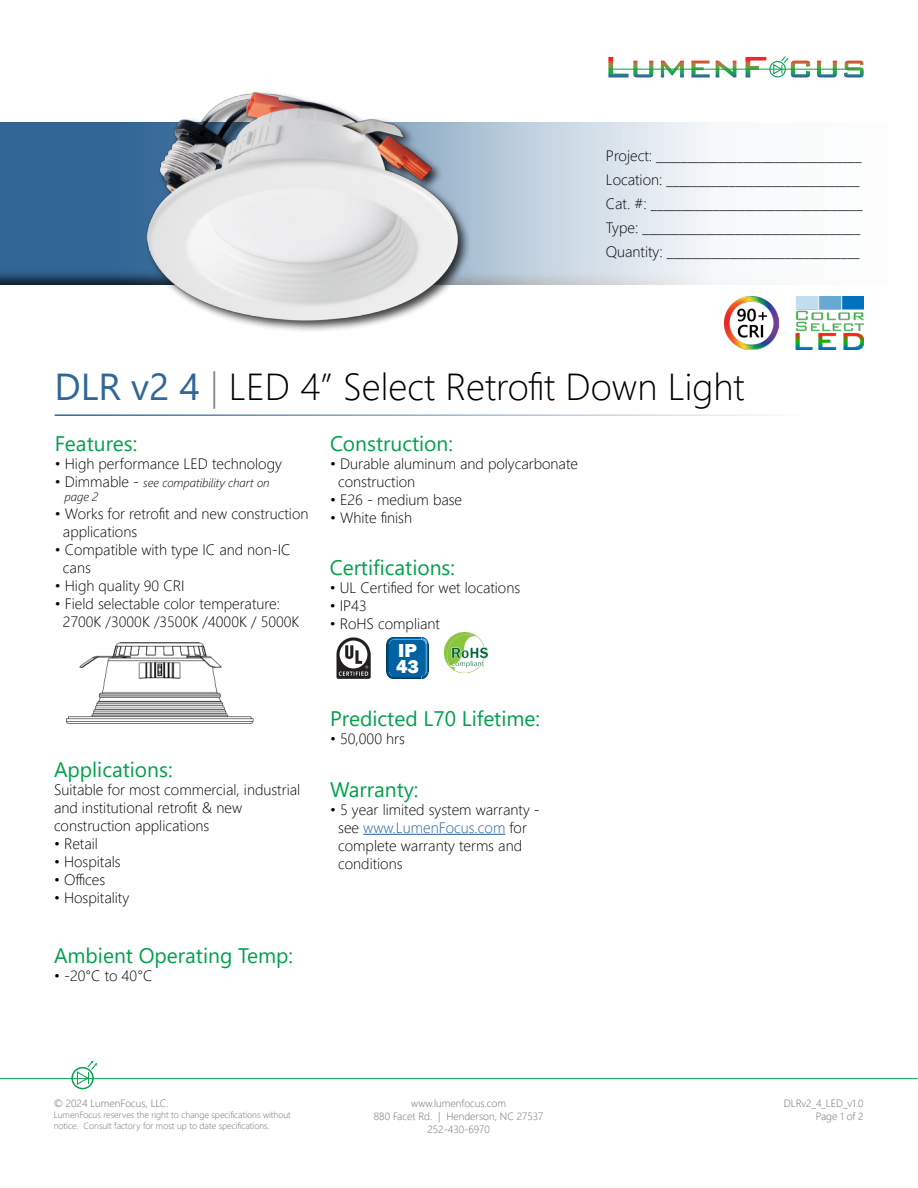
<style>
.page{position:relative;width:918px;height:1188px;background:#fff}
.page>*{position:absolute;margin:0;border:0;box-sizing:border-box;transform-origin:0 0}
.t1{font:300 37.5px "Segoe UI";color:#000}
.t2{font:21px "Segoe UI";color:#00a14b}
.t3{font:800 19.35px/15.6px "Franklin Gothic";color:#fff}
.t4{font:300 15px/18px "Segoe UI";color:#000}
.t5{font:italic 300 12px/14.4px "Segoe UI";color:#000}
.t6{font:300 10.5px/12.6px "Segoe UI";color:#6d6e71;text-align:center}
.t7{font:300 9px/10.8px "Segoe UI";color:#6d6e71}
.s1{font-weight:400;color:#316696}
.s2{color:#808285}
.s3{font-style:normal;font-size:15px}
.s4{color:#215e9e}
</style>
<div class="page">
<div style="left:0;top:111px;width:918px;height:175px;background:#000;opacity:.75"></div>
<svg style="left:608px;top:57px;width:45px;height:20px"></svg>
<svg style="left:661px;top:61px;width:23px;height:16px"></svg>
<svg style="left:691px;top:61px;width:19px;height:16px"></svg>
<svg style="left:716px;top:61px;width:20px;height:16px"></svg>
<svg style="left:745px;top:57px;width:21px;height:20px"></svg>
<svg style="left:817px;top:61px;width:20px;height:16px"></svg>
<svg style="left:844px;top:61px;width:20px;height:16px"></svg>
<div style="left:769px;top:61px;width:17px;height:16px;border:1px solid #00a14b;border-radius:50%"></div>
<hr style="left:609px;top:69px;width:249px;height:1px;background:#00a14b">
<svg style="left:773px;top:56px;width:37px;height:21px"></svg>
<hr style="left:0;top:1078px;width:918px;height:1px;background:#00a14b">
<div style="left:71px;top:1067px;width:23px;height:22px;border:2px solid #00a14b;border-radius:50%"></div>
<svg style="left:76px;top:1060px;width:21px;height:25px"></svg>
<hr style="left:55px;top:414px;width:753px;height:2px;background:#316696">
<hr style="left:363px;top:834px;width:142px;height:1px;background:#215e9e">
<img style="left:444px;top:633px;width:44px;height:40px">
<svg style="left:386px;top:638px;width:43px;height:41px;background:#0b65a2"></svg>
<img style="left:66px;top:643px;width:188px;height:81px">
<img style="left:337px;top:638px;width:34px;height:41px">
<img style="left:796px;top:296px;width:68px;height:54px">
<img style="left:725px;top:296px;width:53px;height:54px">
<div style="left:144px;top:89px;width:326px;height:244px;background:#000;opacity:.75"></div>
<img style="left:146px;top:90px;width:314px;height:231px">
<p class="t4" style="left:606px;top:143px;width:258px;line-height:24px">Project: _________________________________ Location: _______________________________ Cat. #: __________________________________ Type: ___________________________________ Quantity: _______________________________</p>
<h1 class="t1" style="left:55px;top:351px;width:692px"><span class="s1">DLR v2 4</span> <span class="s2">|</span> LED 4” Select Retrofit Down Light</h1>
<h2 class="t2" style="left:330px;top:424px;width:125px">Construction:</h2>
<p class="t4" style="left:338px;top:453px;width:241px;text-indent:-8px">• Durable aluminum and polycarbonate construction</p>
<p class="t4" style="left:330px;top:489px;width:134px">• E26 - medium base</p>
<p class="t4" style="left:330px;top:507px;width:84px">• White finish</p>
<h2 class="t2" style="left:55px;top:424px;width:84px">Features:</h2>
<p class="t4" style="left:55px;top:453px;width:229px">• High performance LED technology</p>
<p class="t5" style="left:65px;top:474px;width:207px;text-indent:-10px"><span class="s3">• Dimmable -</span> see compatibility chart on page 2</p>
<p class="t4" style="left:63px;top:504px;width:247px;text-indent:-8px">• Works for retrofit and new construction applications</p>
<p class="t4" style="left:63px;top:540px;width:229px;text-indent:-8px">• Compatible with type IC and non-IC cans</p>
<p class="t4" style="left:55px;top:576px;width:131px">• High quality 90 CRI</p>
<p class="t4" style="left:63px;top:594px;width:238px;text-indent:-8px">• Field selectable color temperature:<br>2700K /3000K /3500K /4000K / 5000K</p>
<h2 class="t2" style="left:330px;top:547px;width:127px">Certifications:</h2>
<p class="t4" style="left:330px;top:577px;width:192px">• UL Certified for wet locations</p>
<p class="t4" style="left:330px;top:595px;width:39px">• IP43</p>
<p class="t4" style="left:330px;top:613px;width:112px">• RoHS compliant</p>
<p class="t3" style="left:396px;top:643px;width:24px">IP<br>43</p>
<h2 class="t2" style="left:54px;top:749px;width:120px">Applications:</h2>
<p class="t4" style="left:54px;top:779px;width:248px">Suitable for most commercial, industrial and institutional retrofit &amp; new construction applications</p>
<p class="t4" style="left:54px;top:833px;width:45px">• Retail</p>
<p class="t4" style="left:54px;top:851px;width:68px">• Hospitals</p>
<p class="t4" style="left:54px;top:869px;width:53px">• Offices</p>
<p class="t4" style="left:54px;top:887px;width:77px">• Hospitality</p>
<h2 class="t2" style="left:54px;top:936px;width:241px">Ambient Operating Temp:</h2>
<p class="t4" style="left:54px;top:965px;width:100px">• -20°C to 40°C</p>
<h2 class="t2" style="left:330px;top:699px;width:212px">Predicted L70 Lifetime:</h2>
<p class="t4" style="left:330px;top:729px;width:77px">• 50,000 hrs</p>
<h2 class="t2" style="left:330px;top:770px;width:90px">Warranty:</h2>
<p class="t4" style="left:338px;top:799px;width:203px;text-indent:-8px">• 5 year limited system warranty - see <span class="s4">www.LumenFocus.com</span> for complete warranty terms and conditions</p>
<p class="t6" style="left:374px;top:1096px;width:171px">www.lumenfocus.com<br>880 Facet Rd. | Henderson, NC 27537<br>252-430-6970</p>
<p class="t6" style="left:54px;top:1096px;width:117px">© 2024 LumenFocus, LLC.</p>
<p class="t7" style="left:54px;top:1109px;width:239px">LumenFocus reserves the right to change specifications without notice. Consult factory for most up to date specifications.</p>
<p class="t6" style="left:784px;top:1096px;width:81px;text-align:right">DLRv2_4_LED_v1.0<br>Page 1 of 2</p>
</div>
